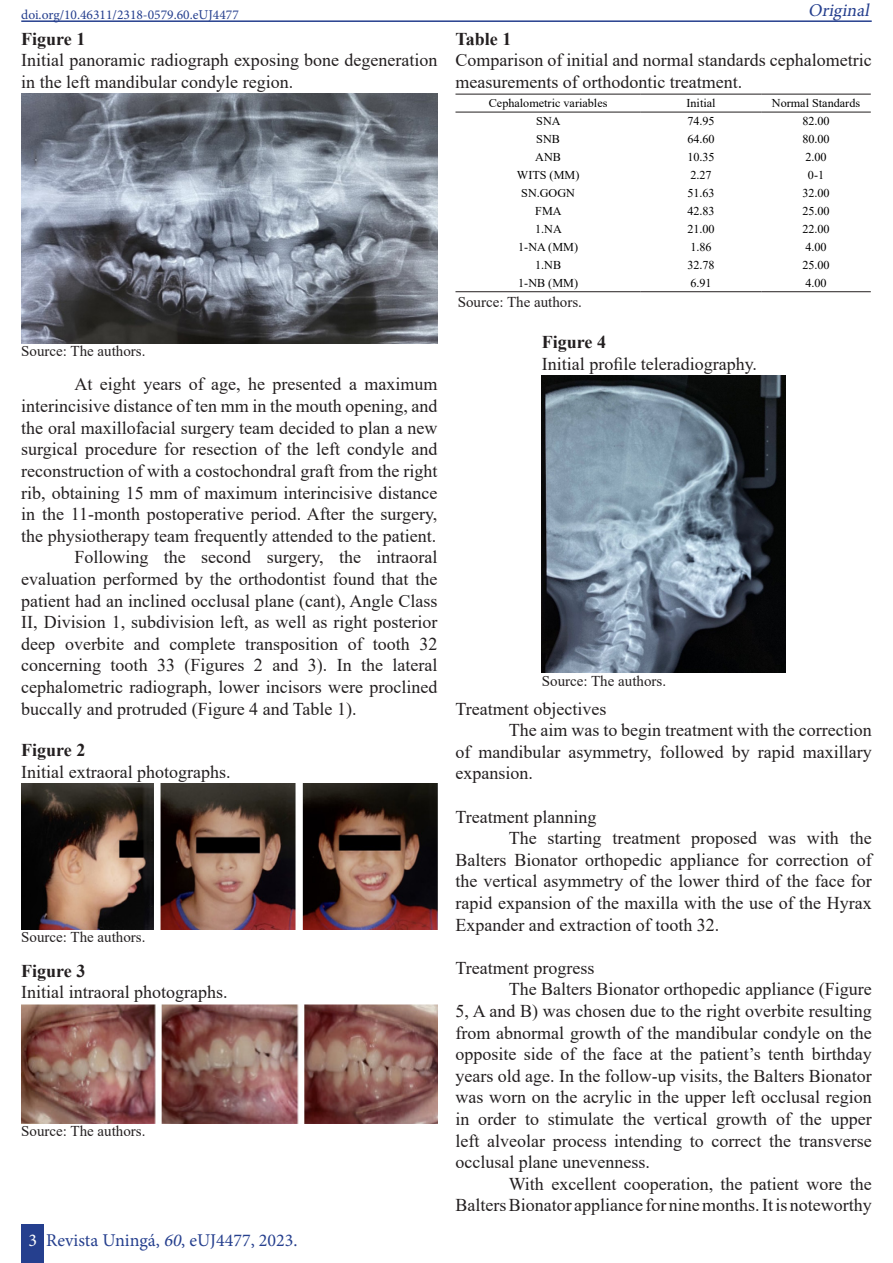
<style>
.page{position:relative;width:893px;height:1263px;background:#fff}
.page>*{position:absolute;margin:0;border:0;box-sizing:border-box;transform-origin:0 0}
.t1{font:18px/21.6px "Times New Roman";color:#231f20;text-align:justify}
.t2{font:700 18px "Times New Roman";color:#231f20}
.t3{font:18px "Minion Pro";color:#253f8e}
.t4{font:italic 18px "Minion Pro";color:#253f8e}
.t5{font:15px "Times New Roman";color:#231f20}
.t6{font:13.5px "Minion Pro";color:#253f8e}
.t7{font:12px "Times New Roman";color:#000}
.s1{color:#fff}
.s2{font-style:italic}
</style>
<div class="page">
<div style="left:22px;top:1224px;width:22px;height:39px;background:#253f8e"></div>
<hr style="left:21px;top:20px;width:851px;height:2px;background:#253f8e">
<img style="left:21px;top:94px;width:416px;height:249px">
<img style="left:21px;top:783px;width:416px;height:146px">
<img style="left:22px;top:1004px;width:415px;height:120px">
<svg style="left:455px;top:111px;width:416px;height:1px"></svg>
<hr style="left:455px;top:94px;width:186px;height:1px;background:#231f20">
<hr style="left:641px;top:94px;width:120px;height:1px;background:#231f20">
<hr style="left:761px;top:94px;width:110px;height:1px;background:#231f20">
<hr style="left:455px;top:112px;width:186px;height:1px;background:#231f20">
<hr style="left:641px;top:112px;width:120px;height:1px;background:#231f20">
<hr style="left:761px;top:112px;width:110px;height:1px;background:#231f20">
<hr style="left:455px;top:291px;width:186px;height:1px;background:#231f20">
<hr style="left:641px;top:291px;width:120px;height:1px;background:#231f20">
<hr style="left:761px;top:291px;width:110px;height:1px;background:#231f20">
<img style="left:542px;top:375px;width:243px;height:298px">
<p class="t6" style="left:21px;top:5px;width:219px">doi.org/10.46311/2318-0579.60.eUJ4477</p>
<p class="t4" style="left:808px;top:-2px;width:67px">Original</p>
<p class="t2" style="left:21px;top:26px;width:66px">Figure 1</p>
<p class="t1" style="left:21px;top:49px;width:418px">Initial panoramic radiograph exposing bone degeneration in the left mandibular condyle region.</p>
<p class="t5" style="left:21px;top:340px;width:126px">Source: The authors.</p>
<p class="t1" style="left:21px;top:373px;width:418px;text-indent:53px">At eight years of age, he presented a maximum interincisive distance of ten mm in the mouth opening, and the oral maxillofacial surgery team decided to plan a new surgical procedure for resection of the left condyle and reconstruction of with a costochondral graft from the right rib, obtaining 15 mm of maximum interincisive distance in the 11-month postoperative period. After the surgery, the physiotherapy team frequently attended to the patient.</p>
<p class="t1" style="left:21px;top:546px;width:418px;text-indent:53px">Following the second surgery, the intraoral evaluation performed by the orthodontist found that the patient had an inclined occlusal plane (cant), Angle Class II, Division 1, subdivision left, as well as right posterior deep overbite and complete transposition of tooth 32 concerning tooth 33 (Figures 2 and 3). In the lateral cephalometric radiograph, lower incisors were proclined buccally and protruded (Figure 4 and Table 1).</p>
<p class="t2" style="left:21px;top:737px;width:66px">Figure 2</p>
<p class="t1" style="left:21px;top:761px;width:211px">Initial extraoral photographs.</p>
<p class="t5" style="left:21px;top:926px;width:126px">Source: The authors.</p>
<p class="t2" style="left:21px;top:958px;width:66px">Figure 3</p>
<p class="t1" style="left:21px;top:981px;width:208px">Initial intraoral photographs.</p>
<p class="t5" style="left:21px;top:1121px;width:126px">Source: The authors.</p>
<p class="t3" style="left:29px;top:1228px;width:271px"><span class="s1">3</span> Revista Uningá, <span class="s2">60</span>, eUJ4477, 2023.</p>
<p class="t2" style="left:455px;top:26px;width:57px">Table 1</p>
<p class="t1" style="left:455px;top:49px;width:418px">Comparison of initial and normal standards cephalometric measurements of orthodontic treatment.</p>
<p class="t7" style="left:489px;top:95px;width:120px">Cephalometric variables</p>
<p class="t7" style="left:686px;top:95px;width:31px">Initial</p>
<p class="t7" style="left:772px;top:95px;width:90px">Normal Standards</p>
<p class="t7" style="left:536px;top:113px;width:26px">SNA</p>
<p class="t7" style="left:687px;top:113px;width:29px">74.95</p>
<p class="t7" style="left:802px;top:113px;width:29px">82.00</p>
<p class="t7" style="left:536px;top:131px;width:25px">SNB</p>
<p class="t7" style="left:687px;top:131px;width:29px">64.60</p>
<p class="t7" style="left:802px;top:131px;width:29px">80.00</p>
<p class="t7" style="left:535px;top:149px;width:27px">ANB</p>
<p class="t7" style="left:687px;top:149px;width:29px">10.35</p>
<p class="t7" style="left:805px;top:149px;width:23px">2.00</p>
<p class="t7" style="left:517px;top:167px;width:64px">WITS (MM)</p>
<p class="t7" style="left:690px;top:167px;width:23px">2.27</p>
<p class="t7" style="left:808px;top:167px;width:18px">0-1</p>
<p class="t7" style="left:521px;top:185px;width:55px">SN.GOGN</p>
<p class="t7" style="left:687px;top:185px;width:29px">51.63</p>
<p class="t7" style="left:802px;top:185px;width:29px">32.00</p>
<p class="t7" style="left:535px;top:203px;width:28px">FMA</p>
<p class="t7" style="left:687px;top:203px;width:29px">42.83</p>
<p class="t7" style="left:802px;top:203px;width:29px">25.00</p>
<p class="t7" style="left:535px;top:220px;width:28px">1.NA</p>
<p class="t7" style="left:687px;top:220px;width:29px">21.00</p>
<p class="t7" style="left:802px;top:220px;width:29px">22.00</p>
<p class="t7" style="left:518px;top:238px;width:61px">1-NA (MM)</p>
<p class="t7" style="left:690px;top:238px;width:23px">1.86</p>
<p class="t7" style="left:805px;top:238px;width:23px">4.00</p>
<p class="t7" style="left:535px;top:256px;width:28px">1.NB</p>
<p class="t7" style="left:687px;top:256px;width:29px">32.78</p>
<p class="t7" style="left:802px;top:256px;width:29px">25.00</p>
<p class="t7" style="left:518px;top:274px;width:61px">1-NB (MM)</p>
<p class="t7" style="left:690px;top:274px;width:23px">6.91</p>
<p class="t7" style="left:805px;top:274px;width:23px">4.00</p>
<p class="t5" style="left:458px;top:291px;width:126px">Source: The authors.</p>
<p class="t2" style="left:542px;top:329px;width:66px">Figure 4</p>
<p class="t1" style="left:542px;top:352px;width:217px">Initial profile teleradiography.</p>
<p class="t5" style="left:542px;top:670px;width:126px">Source: The authors.</p>
<p class="t1" style="left:455px;top:697px;width:152px">Treatment objectives</p>
<p class="t1" style="left:455px;top:719px;width:418px;text-indent:53px">The aim was to begin treatment with the correction of mandibular asymmetry, followed by rapid maxillary expansion.</p>
<p class="t1" style="left:455px;top:805px;width:142px">Treatment planning</p>
<p class="t1" style="left:455px;top:827px;width:418px;text-indent:53px">The starting treatment proposed was with the Balters Bionator orthopedic appliance for correction of the vertical asymmetry of the lower third of the face for rapid expansion of the maxilla with the use of the Hyrax Expander and extraction of tooth 32.</p>
<p class="t1" style="left:455px;top:956px;width:140px">Treatment progress</p>
<p class="t1" style="left:455px;top:978px;width:418px;text-indent:53px">The Balters Bionator orthopedic appliance (Figure 5, A and B) was chosen due to the right overbite resulting from abnormal growth of the mandibular condyle on the opposite side of the face at the patient’s tenth birthday years old age. In the follow-up visits, the Balters Bionator was worn on the acrylic in the upper left occlusal region in order to stimulate the vertical growth of the upper left alveolar process intending to correct the transverse occlusal plane unevenness.</p>
<p class="t1" style="left:455px;top:1172px;width:418px;text-align:right">With excellent cooperation, the patient wore the<br>Balters Bionator appliance for nine months. It is noteworthy</p>
</div>
